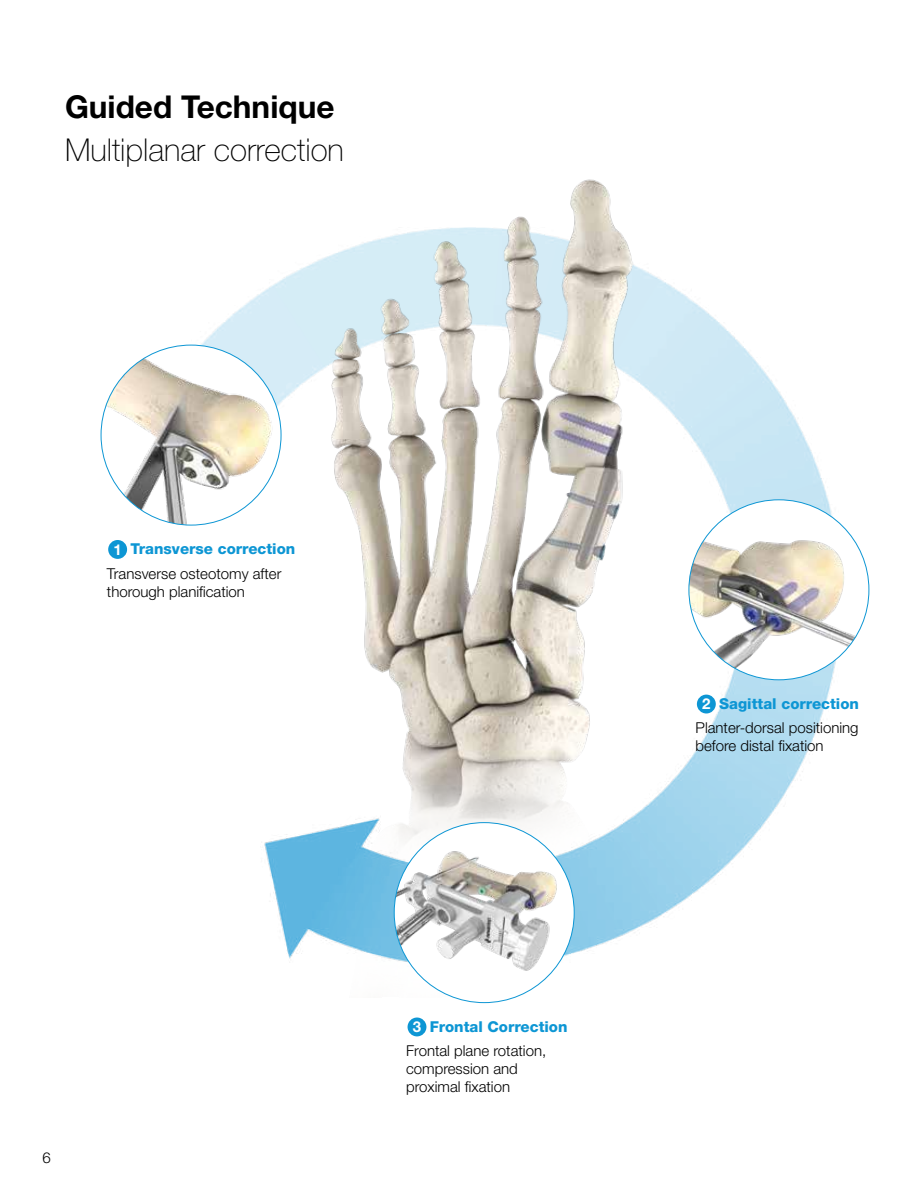
<style>
.page{position:relative;width:918px;height:1188px;background:#fff}
.page>*{position:absolute;margin:0;border:0;box-sizing:border-box;transform-origin:0 0}
.t1{font:100 31.5px "Helvetica Neue LT Pro";color:#000}
.t2{font:700 31.5px "Helvetica Neue LT Std";color:#000}
.t3{font:300 15px/18px "Helvetica Neue LT Std";color:#000}
.t4{font:800 15px "Helvetica Neue LT Std";color:#0d96d4}
.t5{font:700 15px "Helvetica Neue LT Std";color:#fff}
</style>
<div class="page">
<img style="left:192px;top:270px;width:649px;height:689px">
<img style="left:293px;top:179px;width:351px;height:819px">
<img style="left:101px;top:345px;width:180px;height:180px;border-radius:90px">
<img style="left:689px;top:500px;width:180px;height:180px;border-radius:90px">
<div style="left:394px;top:823px;width:180px;height:180px;background:#fff;border-radius:50%"></div>
<img style="left:394px;top:834px;width:180px;height:162px">
<div style="left:108px;top:540px;width:19px;height:19px;background:#0d96d4;border-radius:50%"></div>
<div style="left:697px;top:695px;width:19px;height:18px;background:#0d96d4;border-radius:50%"></div>
<div style="left:408px;top:1018px;width:18px;height:18px;background:#0d96d4;border-radius:50%"></div>
<h1 class="t2" style="left:65px;top:88px;width:271px">Guided Technique</h1>
<h1 class="t1" style="left:65px;top:131px;width:280px">Multiplanar correction</h1>
<p class="t4" style="left:131px;top:540px;width:166px">Transverse correction</p>
<p class="t3" style="left:107px;top:564px;width:176px">Transverse osteotomy after thorough planification</p>
<p class="t5" style="left:113px;top:540px;width:10px">1</p>
<p class="t3" style="left:43px;top:1148px;width:10px">6</p>
<p class="t4" style="left:430px;top:1018px;width:139px">Frontal Correction</p>
<p class="t3" style="left:406px;top:1042px;width:142px">Frontal plane rotation, compression and proximal fixation</p>
<p class="t5" style="left:413px;top:1018px;width:10px">3</p>
<p class="t4" style="left:719px;top:695px;width:141px">Sagittal correction</p>
<p class="t3" style="left:696px;top:719px;width:165px">Planter-dorsal positioning before distal fixation</p>
<p class="t5" style="left:702px;top:695px;width:10px">2</p>
</div>
